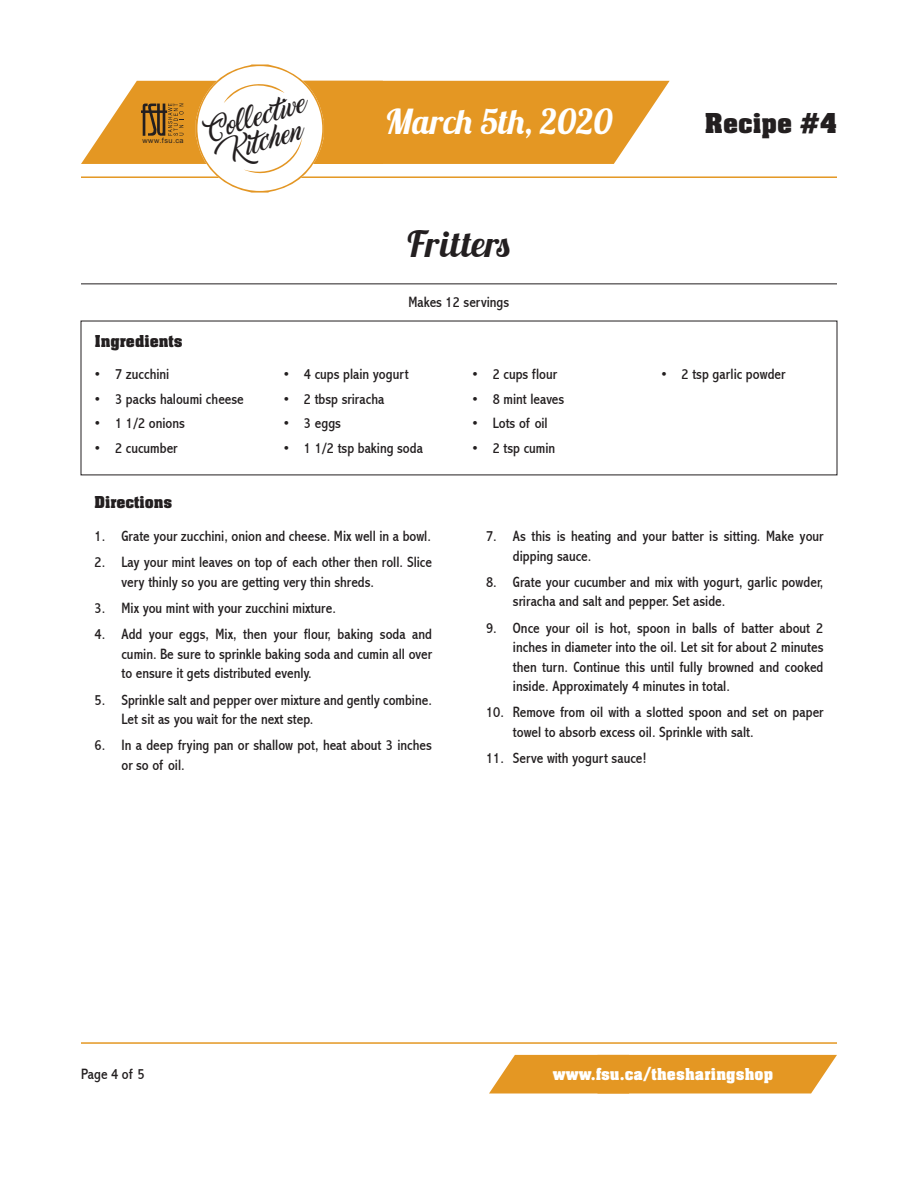
<style>
.page{position:relative;width:918px;height:1188px;background:#fff}
.page>*{position:absolute;margin:0;border:0;box-sizing:border-box;transform-origin:0 0}
.t1{font:36px "Lobster 1.3";letter-spacing:.01em;color:#231f20}
.t2{font:34.5px "Lobster 1.3";color:#fff}
.t3{font:700 30px "Neue Aachen Pro";color:#231f20}
.t4{font:22.2px "Marguerite";color:#231f20;scale:.94 1}
.t5{font:700 18px "Neue Aachen Pro";letter-spacing:.01em;color:#fff}
.t6{font:700 18px "Neue Aachen Pro";color:#231f20}
.t7{font:condensed 15px/19.5px "Abadi";color:#231f20}
.t8{font:7.35px "Arial";letter-spacing:.06em;color:#231f20}
</style>
<div class="page">
<hr style="left:81px;top:176px;width:756px;height:2px;background:#e49723">
<hr style="left:81px;top:1042px;width:756px;height:2px;background:#e49723">
<svg style="left:81px;top:64px;width:589px;height:129px"></svg>
<svg style="left:489px;top:1055px;width:348px;height:39px;background:#e69f35"></svg>
<hr style="left:81px;top:283px;width:756px;height:1px;background:#231f20">
<p class="t8" style="left:143px;top:135px;width:43px">www.fsu.ca</p>
<h3 class="t4" style="left:207px;top:120px;width:107px;rotate:-17deg">Collective</h3>
<h3 class="t4" style="left:225px;top:141px;width:83px;rotate:-17deg">Kitchen</h3>
<h2 class="t2" style="left:386px;top:99px;width:228px">March 5th, 2020</h2>
<h1 class="t1" style="left:407px;top:221px;width:105px">Fritters</h1>
<p class="t7" style="left:408px;top:293px;width:102px">Makes 12 servings</p>
<p class="t6" style="left:95px;top:332px;width:89px">Ingredients</p>
<p class="t7" style="left:95px;top:364px;width:76px">• 7 zucchini</p>
<p class="t7" style="left:95px;top:389px;width:150px">• 3 packs haloumi cheese</p>
<p class="t7" style="left:95px;top:414px;width:92px">• 1 1/2 onions</p>
<p class="t7" style="left:95px;top:439px;width:84px">• 2 cucumber</p>
<p class="t7" style="left:284px;top:364px;width:127px">• 4 cups plain yogurt</p>
<p class="t7" style="left:284px;top:389px;width:102px">• 2 tbsp sriracha</p>
<p class="t7" style="left:284px;top:414px;width:59px">• 3 eggs</p>
<p class="t7" style="left:284px;top:439px;width:141px">• 1 1/2 tsp baking soda</p>
<p class="t7" style="left:473px;top:364px;width:86px">• 2 cups flour</p>
<p class="t7" style="left:473px;top:389px;width:93px">• 8 mint leaves</p>
<p class="t7" style="left:473px;top:414px;width:77px">• Lots of oil</p>
<p class="t7" style="left:473px;top:439px;width:84px">• 2 tsp cumin</p>
<h3 class="t3" style="left:705px;top:107px;width:134px">Recipe #4</h3>
<p class="t7" style="left:661px;top:364px;width:126px">• 2 tsp garlic powder</p>
<p class="t6" style="left:94px;top:492px;width:79px">Directions</p>
<p class="t7" style="left:94px;top:527px;width:338px">1. Grate your zucchini, onion and cheese. Mix well in a bowl.</p>
<p class="t7" style="left:122px;top:553px;width:312px;text-indent:-27px">2. Lay your mint leaves on top of each other then roll. Slice very thinly so you are getting very thin shreds.</p>
<p class="t7" style="left:94px;top:599px;width:243px">3. Mix you mint with your zucchini mixture.</p>
<p class="t7" style="left:122px;top:625px;width:312px;text-align:justify;text-indent:-27px">4. Add your eggs, Mix, then your flour, baking soda and cumin. Be sure to sprinkle baking soda and cumin all over to ensure it gets distributed evenly.</p>
<p class="t7" style="left:122px;top:690px;width:312px;text-indent:-27px">5. Sprinkle salt and pepper over mixture and gently combine.<br>Let sit as you wait for the next step.</p>
<p class="t7" style="left:122px;top:736px;width:312px;text-indent:-27px">6. In a deep frying pan or shallow pot, heat about 3 inches or so of oil.</p>
<p class="t7" style="left:513px;top:527px;width:312px;text-indent:-27px">7. As this is heating and your batter is sitting. Make your dipping sauce.</p>
<p class="t7" style="left:513px;top:572px;width:312px;text-indent:-27px">8. Grate your cucumber and mix with yogurt, garlic powder, sriracha and salt and pepper. Set aside.</p>
<p class="t7" style="left:513px;top:618px;width:312px;text-align:justify;text-indent:-27px">9. Once your oil is hot, spoon in balls of batter about 2 inches in diameter into the oil. Let sit for about 2 minutes then turn. Continue this until fully browned and cooked inside. Approximately 4 minutes in total.</p>
<p class="t7" style="left:513px;top:703px;width:312px;text-indent:-27px">10. Remove from oil with a slotted spoon and set on paper towel to absorb excess oil. Sprinkle with salt.</p>
<p class="t7" style="left:486px;top:749px;width:162px">11. Serve with yogurt sauce!</p>
<p class="t7" style="left:81px;top:1065px;width:65px">Page 4 of 5</p>
<p class="t5" style="left:553px;top:1065px;width:222px">www.fsu.ca/thesharingshop</p>
</div>
